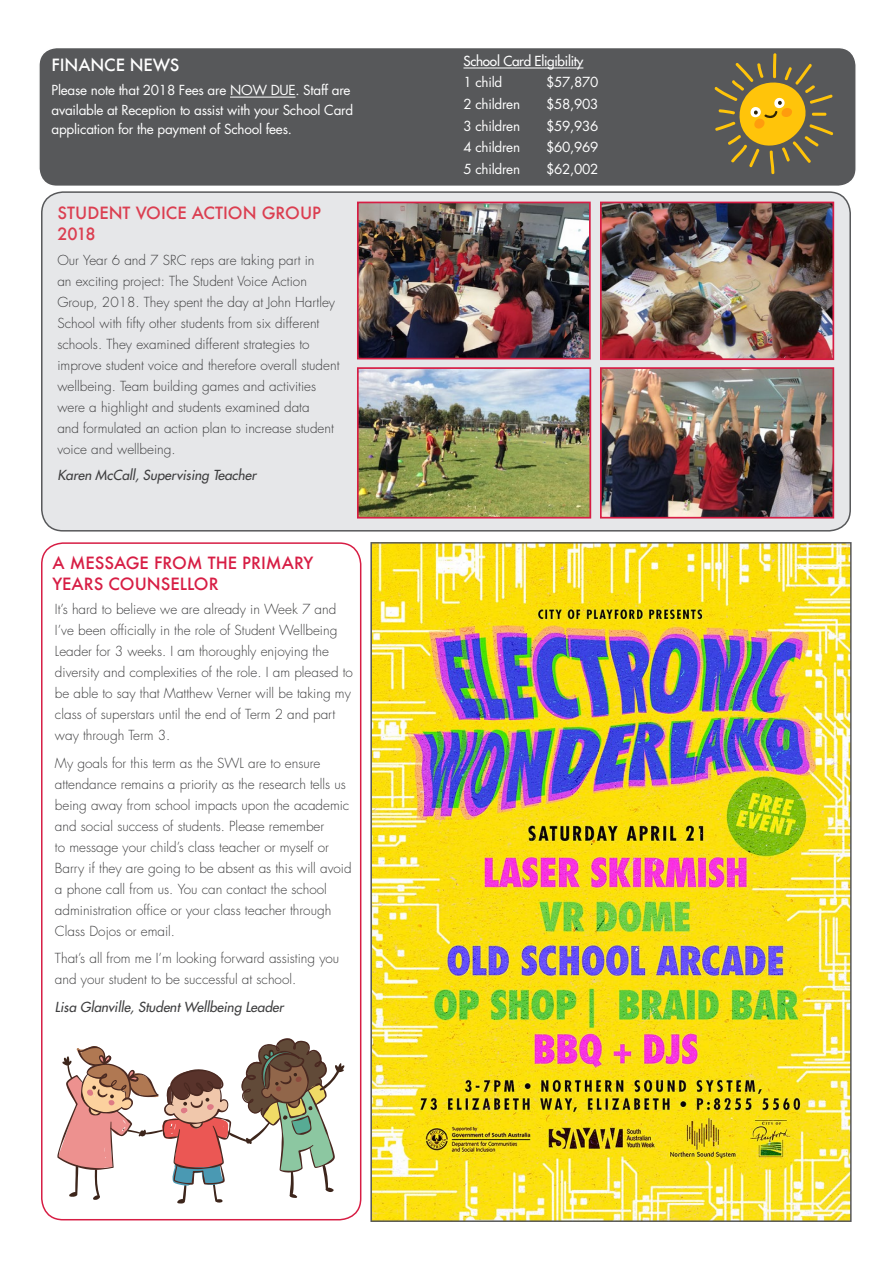
<style>
.page{position:relative;width:893px;height:1263px;background:#fff}
.page>*{position:absolute;margin:0;border:0;box-sizing:border-box;transform-origin:0 0}
.t1{font:500 16.5px/21px "Futura";color:#d71d44}
.t2{font:500 16.5px/21px "Futura";color:#db3e50}
.t3{font:500 16.5px "Futura";letter-spacing:-.01em;color:#fff}
.t4{font:300 13.5px/21px "Futura";color:#3e3e3f}
.t5{font:13.5px/19.5px "Futura";letter-spacing:-.02em;color:#fff}
.t6{font:italic 13.5px "Futura";color:#3e3e3f}
.t7{font:13.5px "Futura";letter-spacing:-.02em;color:#fff}
</style>
<div class="page">
<div style="left:41px;top:542px;width:320px;height:678px;border:2px solid #d71d44;border-radius:21px"></div>
<div style="left:42px;top:192px;width:808px;height:339px;background:#e6e7e9;border-radius:21px"></div>
<div style="left:41px;top:191px;width:810px;height:340px;border:2px solid #57585a;border-radius:21px"></div>
<div style="left:39px;top:48px;width:817px;height:138px;background:#57585a;border-radius:18px"></div>
<div style="left:38px;top:47px;width:819px;height:140px;border:2px solid #fff;border-radius:18px"></div>
<hr style="left:230px;top:97px;width:65px;height:1px;background:#fff">
<hr style="left:463px;top:67px;width:120px;height:1px;background:#fff">
<hr style="left:773px;top:53px;width:3px;height:26px;background:#ffc40a;border-radius:2px">
<svg style="left:714px;top:62px;width:120px;height:113px"></svg>
<img style="left:360px;top:205px;width:228px;height:151px">
<div style="left:357px;top:202px;width:234px;height:157px;border:2px solid #d71d44"></div>
<img style="left:603px;top:370px;width:228px;height:145px">
<div style="left:600px;top:367px;width:234px;height:151px;border:2px solid #d71d44"></div>
<img style="left:360px;top:370px;width:228px;height:145px">
<div style="left:357px;top:367px;width:234px;height:151px;border:2px solid #d71d44"></div>
<img style="left:603px;top:205px;width:228px;height:152px">
<div style="left:600px;top:202px;width:234px;height:158px;border:2px solid #d71d44"></div>
<img style="left:373px;top:545px;width:476px;height:674px">
<div style="left:370px;top:542px;width:482px;height:680px;border:2px solid #57585a"></div>
<svg style="left:57px;top:1038px;width:287px;height:165px"></svg>
<p class="t3" style="left:52px;top:54px;width:129px">FINANCE NEWS</p>
<p class="t5" style="left:52px;top:80px;width:303px">Please note that 2018 Fees are NOW DUE. Staff are available at Reception to assist with your School Card application for the payment of School fees.</p>
<p class="t2" style="left:57px;top:202px;width:265px">STUDENT VOICE ACTION GROUP<br>2018</p>
<p class="t4" style="left:57px;top:250px;width:284px">Our Year 6 and 7 SRC reps are taking part in<br>an exciting project: The Student Voice Action Group, 2018. They spent the day at John Hartley School with fifty other students from six different schools. They examined different strategies to improve student voice and therefore overall student wellbeing. Team building games and activities were a highlight and students examined data<br>and formulated an action plan to increase student voice and wellbeing.</p>
<p class="t6" style="left:57px;top:466px;width:200px">Karen McCall, Supervising Teacher</p>
<p class="t1" style="left:52px;top:552px;width:262px">A MESSAGE FROM THE PRIMARY<br>YEARS COUNSELLOR</p>
<p class="t4" style="left:55px;top:599px;width:299px">It’s hard to believe we are already in Week 7 and I’ve been officially in the role of Student Wellbeing Leader for 3 weeks. I am thoroughly enjoying the diversity and complexities of the role. I am pleased to be able to say that Matthew Verner will be taking my class of superstars until the end of Term 2 and part way through Term 3.</p>
<p class="t4" style="left:55px;top:752px;width:298px">My goals for this term as the SWL are to ensure attendance remains a priority as the research tells us being away from school impacts upon the academic and social success of students. Please remember<br>to message your child’s class teacher or myself or Barry if they are going to be absent as this will avoid a phone call from us. You can contact the school administration office or your class teacher through Class Dojos or email.</p>
<p class="t4" style="left:55px;top:948px;width:286px">That’s all from me I’m looking forward assisting you and your student to be successful at school.</p>
<p class="t6" style="left:55px;top:998px;width:230px">Lisa Glanville, Student Wellbeing Leader</p>
<p class="t7" style="left:463px;top:52px;width:121px">School Card Eligibility</p>
<p class="t5" style="left:463px;top:73px;width:40px">1 child</p>
<p class="t5" style="left:546px;top:73px;width:54px">$57,870</p>
<p class="t5" style="left:463px;top:94px;width:58px">2 children</p>
<p class="t5" style="left:546px;top:94px;width:54px">$58,903</p>
<p class="t5" style="left:463px;top:116px;width:58px">3 children</p>
<p class="t5" style="left:546px;top:116px;width:54px">$59,936</p>
<p class="t5" style="left:463px;top:137px;width:58px">4 children</p>
<p class="t5" style="left:546px;top:137px;width:54px">$60,969</p>
<p class="t5" style="left:463px;top:159px;width:58px">5 children</p>
<p class="t5" style="left:546px;top:159px;width:54px">$62,002</p>
</div>
